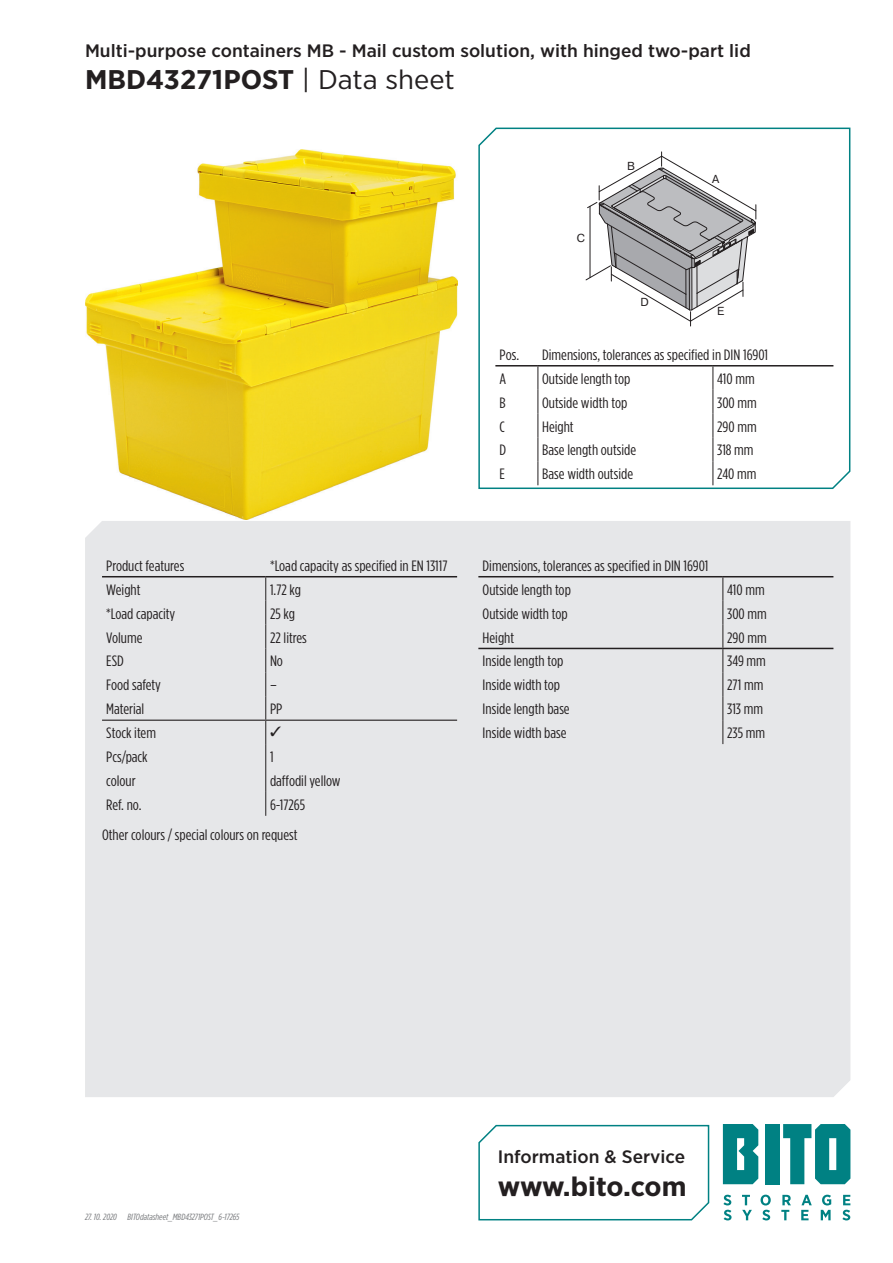
<style>
.page{position:relative;width:893px;height:1263px;background:#fff}
.page>*{position:absolute;margin:0;border:0;box-sizing:border-box;transform-origin:0 0}
.t1{font:700 27px "Gotham Narrow";color:#231f20;scale:1.1 1}
.t2{font:500 18px "Gotham Narrow";color:#231f20;scale:1.1 1}
.t3{font:15px/23.9px "Gotham Condensed";color:#231f20;scale:1.1 1}
.t4{font:11.55px "Bito Pragmatica";color:#231f20}
.t5{font:italic 9px "Gotham Condensed";color:#76787b;scale:1.1 1}
.s1{font-weight:400}
</style>
<div class="page">
<div style="left:85px;top:521px;width:765px;height:576px;background:#e6e7e9"></div>
<div style="left:765px;top:1124px;width:15px;height:60px;background:#008183"></div>
<svg style="left:723px;top:1124px;width:35px;height:60px;background:#1e8f91"></svg>
<svg style="left:783px;top:1124px;width:67px;height:60px"></svg>
<svg style="left:723px;top:1195px;width:8px;height:25px"></svg>
<svg style="left:742px;top:1195px;width:10px;height:25px"></svg>
<svg style="left:761px;top:1195px;width:10px;height:25px"></svg>
<svg style="left:781px;top:1195px;width:10px;height:25px"></svg>
<svg style="left:801px;top:1195px;width:11px;height:25px"></svg>
<svg style="left:821px;top:1195px;width:10px;height:25px"></svg>
<svg style="left:842px;top:1195px;width:8px;height:25px"></svg>
<svg style="left:478px;top:1124px;width:232px;height:97px"></svg>
<svg style="left:478px;top:127px;width:373px;height:362px"></svg>
<hr style="left:102px;top:576px;width:164px;height:1px;background:#231f20">
<hr style="left:266px;top:576px;width:191px;height:1px;background:#231f20">
<hr style="left:102px;top:720px;width:164px;height:1px;background:#231f20">
<hr style="left:266px;top:720px;width:191px;height:1px;background:#231f20">
<hr style="left:478px;top:576px;width:245px;height:1px;background:#231f20">
<hr style="left:723px;top:576px;width:110px;height:1px;background:#231f20">
<hr style="left:478px;top:648px;width:245px;height:1px;background:#231f20">
<hr style="left:723px;top:648px;width:110px;height:1px;background:#231f20">
<svg style="left:722px;top:577px;width:1px;height:167px"></svg>
<img style="left:85px;top:150px;width:372px;height:369px">
<svg style="left:586px;top:152px;width:171px;height:174px"></svg>
<hr style="left:495px;top:365px;width:43px;height:1px;background:#231f20">
<hr style="left:538px;top:365px;width:175px;height:1px;background:#231f20">
<hr style="left:713px;top:365px;width:120px;height:1px;background:#231f20">
<svg style="left:537px;top:366px;width:1px;height:119px"></svg>
<svg style="left:713px;top:366px;width:1px;height:119px"></svg>
<svg style="left:265px;top:577px;width:16px;height:239px;background:#d8d9db"></svg>
<p class="t2" style="left:85px;top:39px;width:607px">Multi-purpose containers MB - Mail custom solution, with hinged two-part lid</p>
<h1 class="t1" style="left:85px;top:62px;width:338px">MBD43271POST <span class="s1">| Data sheet</span></h1>
<p class="t4" style="left:577px;top:231px;width:10px">C</p>
<p class="t4" style="left:627px;top:159px;width:9px">B</p>
<p class="t4" style="left:640px;top:295px;width:10px">D</p>
<p class="t4" style="left:712px;top:172px;width:9px">A</p>
<p class="t4" style="left:717px;top:304px;width:9px">E</p>
<p class="t3" style="left:106px;top:553px;width:72px">Product features</p>
<p class="t3" style="left:270px;top:553px;width:163px">*Load capacity as specified in EN 13117</p>
<p class="t3" style="left:106px;top:577px;width:33px">Weight</p>
<p class="t3" style="left:270px;top:577px;width:30px">1.72 kg</p>
<p class="t3" style="left:106px;top:601px;width:64px">*Load capacity</p>
<p class="t3" style="left:270px;top:601px;width:24px">25 kg</p>
<p class="t3" style="left:106px;top:625px;width:34px">Volume</p>
<p class="t3" style="left:270px;top:625px;width:35px">22 litres</p>
<p class="t3" style="left:106px;top:649px;width:17px">ESD</p>
<p class="t3" style="left:270px;top:649px;width:13px">No</p>
<p class="t3" style="left:106px;top:673px;width:51px">Food safety</p>
<p class="t3" style="left:270px;top:673px;width:8px">–</p>
<p class="t3" style="left:106px;top:697px;width:36px">Material</p>
<p class="t3" style="left:270px;top:697px;width:13px">PP</p>
<p class="t3" style="left:106px;top:721px;width:47px">Stock item</p>
<p class="t3" style="left:106px;top:745px;width:39px">Pcs/pack</p>
<p class="t3" style="left:270px;top:745px;width:5px">1</p>
<p class="t3" style="left:106px;top:769px;width:28px">colour</p>
<p class="t3" style="left:270px;top:769px;width:66px">daffodil yellow</p>
<p class="t3" style="left:106px;top:792px;width:34px">Ref. no.</p>
<p class="t3" style="left:270px;top:792px;width:33px">6-17265</p>
<p class="t3" style="left:102px;top:823px;width:179px">Other colours / special colours on request</p>
<p class="t3" style="left:500px;top:342px;width:19px">Pos.</p>
<p class="t3" style="left:542px;top:342px;width:207px">Dimensions, tolerances as specified in DIN 16901</p>
<p class="t3" style="left:500px;top:366px;width:8px">A</p>
<p class="t3" style="left:542px;top:366px;width:82px">Outside length top</p>
<p class="t3" style="left:717px;top:366px;width:36px">410 mm</p>
<p class="t3" style="left:500px;top:390px;width:7px">B</p>
<p class="t3" style="left:542px;top:390px;width:79px">Outside width top</p>
<p class="t3" style="left:717px;top:390px;width:38px">300 mm</p>
<p class="t3" style="left:500px;top:414px;width:6px">C</p>
<p class="t3" style="left:542px;top:414px;width:30px">Height</p>
<p class="t3" style="left:717px;top:414px;width:37px">290 mm</p>
<p class="t3" style="left:500px;top:438px;width:8px">D</p>
<p class="t3" style="left:542px;top:438px;width:87px">Base length outside</p>
<p class="t3" style="left:717px;top:438px;width:35px">318 mm</p>
<p class="t3" style="left:500px;top:462px;width:6px">E</p>
<p class="t3" style="left:542px;top:462px;width:84px">Base width outside</p>
<p class="t3" style="left:717px;top:462px;width:37px">240 mm</p>
<p class="t3" style="left:483px;top:553px;width:207px">Dimensions, tolerances as specified in DIN 16901<br>Outside length top</p>
<p class="t3" style="left:727px;top:577px;width:36px">410 mm</p>
<p class="t3" style="left:483px;top:601px;width:79px">Outside width top</p>
<p class="t3" style="left:727px;top:601px;width:38px">300 mm</p>
<p class="t3" style="left:483px;top:625px;width:30px">Height</p>
<p class="t3" style="left:727px;top:625px;width:37px">290 mm</p>
<p class="t3" style="left:483px;top:649px;width:75px">Inside length top</p>
<p class="t3" style="left:727px;top:649px;width:37px">349 mm</p>
<p class="t3" style="left:483px;top:673px;width:72px">Inside width top</p>
<p class="t3" style="left:727px;top:673px;width:34px">271 mm</p>
<p class="t3" style="left:483px;top:697px;width:81px">Inside length base</p>
<p class="t3" style="left:727px;top:697px;width:34px">313 mm</p>
<p class="t3" style="left:483px;top:721px;width:78px">Inside width base</p>
<p class="t3" style="left:727px;top:721px;width:36px">235 mm</p>
<p class="t5" style="left:85px;top:1212px;width:31px">27. 10. 2020</p>
<p class="t5" style="left:128px;top:1212px;width:103px">BITOdatasheet_MBD43271POST_6-17265</p>
<p class="t2" style="left:498px;top:1145px;width:172px">Information &amp; Service</p>
<h1 class="t1" style="left:498px;top:1169px;width:173px">www.bito.com</h1>
</div>
